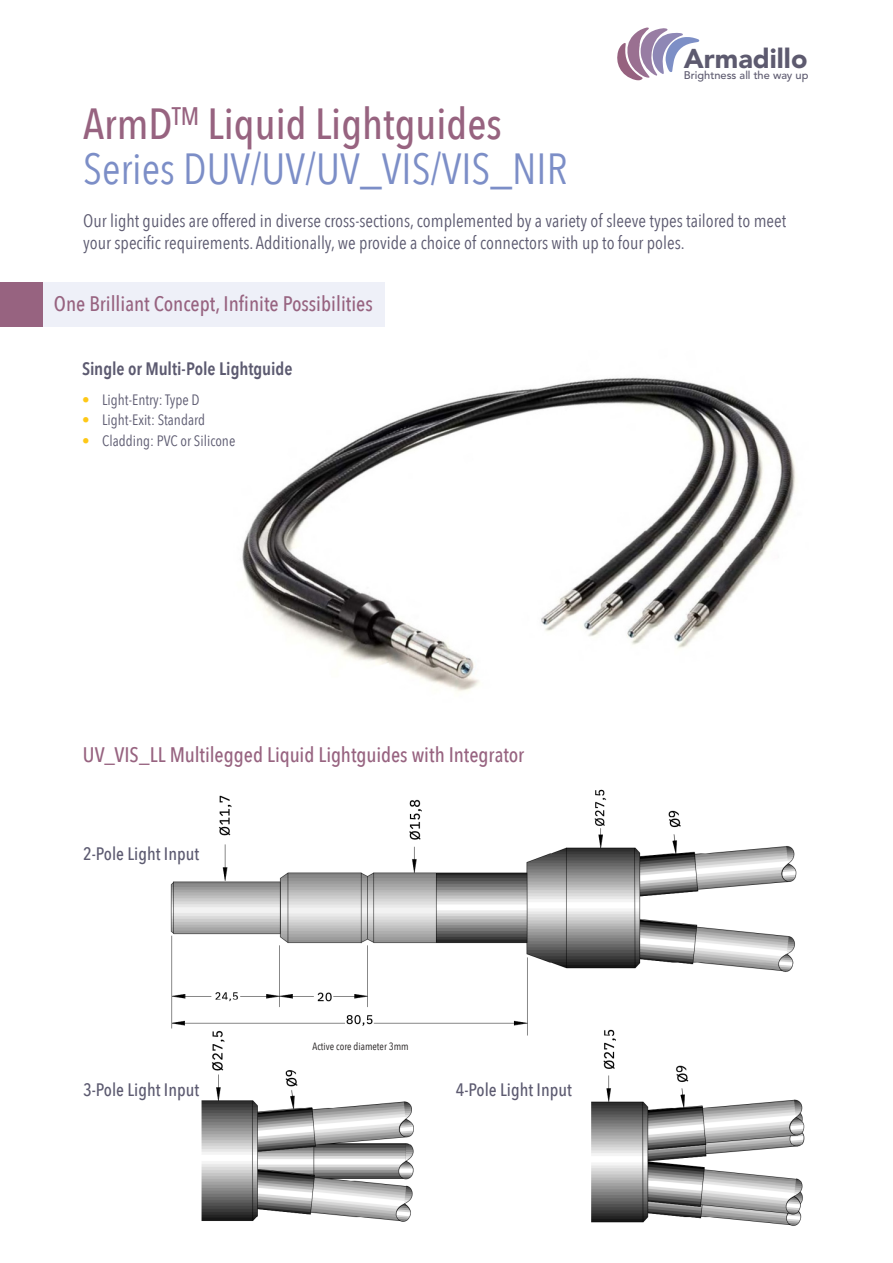
<style>
.page{position:relative;width:893px;height:1263px;background:#fff}
.page>*{position:absolute;margin:0;border:0;box-sizing:border-box;transform-origin:0 0}
.t1{font:43.5px "Avenir Next Condensed";color:#7c8ec7}
.t2{font:500 43.5px "Avenir Next Condensed";color:#976380}
.t3{font:900 27px "Avenir LT Std";color:#5d5a6f}
.Paragraph_Style1{font:500 21px "Avenir Next Condensed";color:#976380}
.t4{font:18px/21.6px "Avenir Next Condensed";color:#5c5a70}
.t5{font:500 18px "Avenir Next Condensed";color:#5c5a70}
.t6{font:600 18px "Avenir Next Condensed";letter-spacing:-.005em;color:#5c5a70}
.t7{font:15px "Avenir Next Condensed";color:#5c5a70}
.t8{font:500 11.1px "Avenir LT Std";color:#5d5a6f}
.t9{font:10.5px "Avenir Next Condensed";color:#231f20}
.s1{font-weight:600;color:#fec817}
</style>
<div class="page">
<img style="left:242px;top:377px;width:554px;height:315px">
<img style="left:170px;top:789px;width:635px;height:437px">
<div style="left:26px;top:283px;width:359px;height:44px;background:#eef0f8"></div>
<div style="left:0;top:283px;width:43px;height:44px;background:#976380"></div>
<svg style="left:617px;top:28px;width:83px;height:52px"></svg>
<p class="t3" style="left:684px;top:42px;width:125px">Armadillo</p>
<p class="t8" style="left:684px;top:69px;width:126px">Brightness all the way up</p>
<p class="t2" style="left:83px;top:97px;width:420px">ArmD<sup>TM</sup> Liquid Lightguides</p>
<p class="t1" style="left:83px;top:132px;width:486px">Series DUV/UV/UV_VIS/VIS_NIR</p>
<p class="t4" style="left:83px;top:209px;width:705px">Our light guides are offered in diverse cross-sections, complemented by a variety of sleeve types tailored to meet your specific requirements. Additionally, we provide a choice of connectors with up to four poles.</p>
<p class="Paragraph_Style1" style="left:54px;top:291px;width:321px">One Brilliant Concept, Infinite Possibilities</p>
<p class="t6" style="left:82px;top:353px;width:212px">Single or Multi-Pole Lightguide</p>
<p class="t7" style="left:82px;top:386px;width:119px"><span class="s1">•</span> Light-Entry: Type D</p>
<p class="t7" style="left:82px;top:407px;width:125px"><span class="s1">•</span> Light-Exit: Standard</p>
<p class="t7" style="left:82px;top:428px;width:155px"><span class="s1">•</span> Cladding: PVC or Silicone</p>
<p class="Paragraph_Style1" style="left:83px;top:742px;width:443px">UV_VIS_LL Multilegged Liquid Lightguides with Integrator</p>
<p class="t5" style="left:83px;top:842px;width:117px">2-Pole Light Input</p>
<p class="t9" style="left:313px;top:1038px;width:98px">Active core diameter 3mm</p>
<p class="t5" style="left:83px;top:1078px;width:117px">3-Pole Light Input</p>
<p class="t5" style="left:456px;top:1078px;width:117px">4-Pole Light Input</p>
</div>
